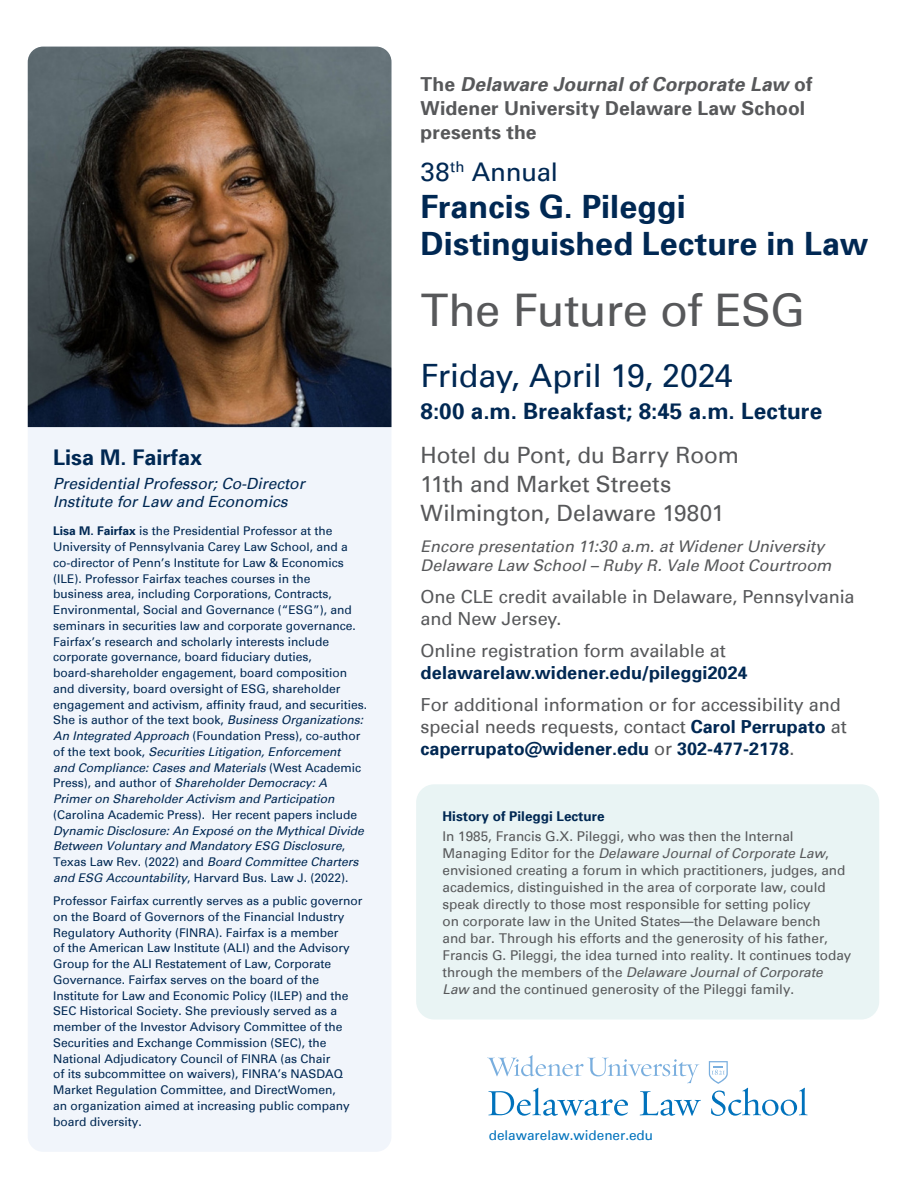
<style>
.page{position:relative;width:918px;height:1188px;background:#fff}
.page>*{position:absolute;margin:0;border:0;box-sizing:border-box;transform-origin:0 0}
.t1{font:45px "Univers";letter-spacing:-.015em;color:#57585a}
.t2{font:700 32.1px/37px "Univers 65";letter-spacing:.005em;color:#002853}
.t3{font:32.1px "Univers";letter-spacing:-.005em;color:#002853}
.t4{font:25.8px "Univers";letter-spacing:-.005em;color:#002853}
.t5{font:22.5px "Univers";letter-spacing:-.005em;color:#57585a}
.t6{font:700 22.5px "Univers 65";letter-spacing:.005em;color:#002853}
.t7{font:700 21.6px "Univers 65";color:#002853}
.t8{font:700 19.35px/24.2px "Univers 65";letter-spacing:.005em;color:#57585a}
.t9{font:18px/21.6px "Univers";color:#57585a}
.t10{font:700 18px/21.6px "Univers 65";letter-spacing:.005em;color:#002853}
.t11{font:italic 16.05px/19.4px "Univers";color:#57585a}
.t12{font:italic 15.45px "Univers";color:#002853}
.t13{font:13.5px/17.1px "Univers";color:#57585a}
.t14{font:700 13.5px "Univers 65";color:#002853}
.t15{font:13.5px "Univers";color:#0072bc}
.t16{font:12px/15.8px "Univers";color:#002853}
.s1{font-family:"Univers 65";font-weight:700}
.s2{font-style:italic}
.s3{font-family:"Univers";font-weight:400;color:#57585a}
.s4{font-family:"Univers 65";font-weight:700;color:#002853}
</style>
<div class="page">
<div style="left:416px;top:784px;width:463px;height:236px;background:#e9f4f4;border-radius:18px"></div>
<div style="left:28px;top:47px;width:363px;height:1105px;background:#f1f5fb;border-radius:15px"></div>
<img style="left:28px;top:47px;width:364px;height:380px">
<svg style="left:709px;top:1061px;width:99px;height:55px"></svg>
<svg style="left:487px;top:1055px;width:214px;height:61px"></svg>
<p class="t7" style="left:53px;top:443px;width:151px">Lisa M. Fairfax</p>
<p class="t12" style="left:53px;top:474px;width:253px">Presidential Professor; Co-Director</p>
<p class="t12" style="left:53px;top:493px;width:236px">Institute for Law and Economics</p>
<p class="t16" style="left:53px;top:523px;width:316px"><span class="s1">Lisa M. Fairfax</span> is the Presidential Professor at the University of Pennsylvania Carey Law School, and a co-director of Penn’s Institute for Law &amp; Economics (ILE). Professor Fairfax teaches courses in the<br>business area, including Corporations, Contracts, Environmental, Social and Governance (“ESG”), and seminars in securities law and corporate governance.<br>Fairfax’s research and scholarly interests include corporate governance, board fiduciary duties, board-shareholder engagement, board composition and diversity, board oversight of ESG, shareholder engagement and activism, affinity fraud, and securities.<br>She is author of the text book, <span class="s2">Business Organizations:<br>An Integrated Approach</span> (Foundation Press), co-author of the text book, <span class="s2">Securities Litigation, Enforcement<br>and Compliance: Cases and Materials</span> (West Academic Press), and author of <span class="s2">Shareholder Democracy: A Primer on Shareholder Activism and Participation </span>(Carolina Academic Press). Her recent papers include <span class="s2">Dynamic Disclosure: An Exposé on the Mythical Divide Between Voluntary and Mandatory ESG Disclosure</span>, Texas Law Rev. (2022) and <span class="s2">Board Committee Charters and ESG Accountability</span>, Harvard Bus. Law J. (2022).</p>
<p class="t16" style="left:53px;top:893px;width:311px">Professor Fairfax currently serves as a public governor on the Board of Governors of the Financial Industry Regulatory Authority (FINRA). Fairfax is a member<br>of the American Law Institute (ALI) and the Advisory Group for the ALI Restatement of Law, Corporate Governance. Fairfax serves on the board of the Institute for Law and Economic Policy (ILEP) and the SEC Historical Society. She previously served as a member of the Investor Advisory Committee of the Securities and Exchange Commission (SEC), the National Adjudicatory Council of FINRA (as Chair<br>of its subcommittee on waivers), FINRA’s NASDAQ Market Regulation Committee, and DirectWomen,<br>an organization aimed at increasing public company board diversity.</p>
<p class="t8" style="left:421px;top:71px;width:393px">T h e <span class="s2">Delaware JournalofCorporate Law</span> o f<br>Widener University Delaware Law School presents the</p>
<p class="t4" style="left:421px;top:156px;width:139px">38<sup>th</sup> Annual</p>
<p class="t2" style="left:421px;top:187px;width:449px">Francis G. Pileggi<br>Distinguished Lecture in Law</p>
<p class="t1" style="left:421px;top:283px;width:386px">The Future of ESG</p>
<p class="t3" style="left:421px;top:357px;width:314px">Friday, April 19, 2024</p>
<p class="t6" style="left:421px;top:397px;width:403px">8:00 a.m. Breakfast; 8:45 a.m. Lecture</p>
<p class="t5" style="left:421px;top:442px;width:320px">Hotel du Pont, du Barry Room</p>
<p class="t5" style="left:421px;top:471px;width:252px">11th and Market Streets</p>
<p class="t5" style="left:421px;top:500px;width:305px">Wilmington, Delaware 19801</p>
<p class="t11" style="left:421px;top:537px;width:412px">Encore presentation 11:30 a.m. at Widener University<br>Delaware Law School – Ruby R. Vale Moot Courtroom</p>
<p class="t9" style="left:421px;top:587px;width:435px">One CLE credit available in Delaware, Pennsylvania and New Jersey.</p>
<p class="t10" style="left:421px;top:640px;width:328px"><span class="s3">Online registration form available at </span>delawarelaw.widener.edu/pileggi2024</p>
<p class="t9" style="left:421px;top:695px;width:428px">For additional information or for accessibility and special needs requests, contact <span class="s4">Carol Perrupato</span> at <span class="s4">caperrupato@widener.edu</span> or <span class="s4">302-477-2178</span>.</p>
<p class="t14" style="left:443px;top:807px;width:164px">History of Pileggi Lecture</p>
<p class="t13" style="left:443px;top:828px;width:410px">In 1985, Francis G.X. Pileggi, who was then the Internal Managing Editor for the <span class="s2">Delaware Journal of Corporate Law</span>, envisioned creating a forum in which practitioners, judges, and academics, distinguished in the area of corporate law, could speak directly to those most responsible for setting policy<br>on corporate law in the United States—the Delaware bench<br>and bar. Through his efforts and the generosity of his father, Francis G. Pileggi, the idea turned into reality. It continues today through the members of the <span class="s2">Delaware Journal of Corporate Law</span> and the continued generosity of the Pileggi family.</p>
<p class="t15" style="left:489px;top:1127px;width:166px">delawarelaw.widener.edu</p>
</div>
